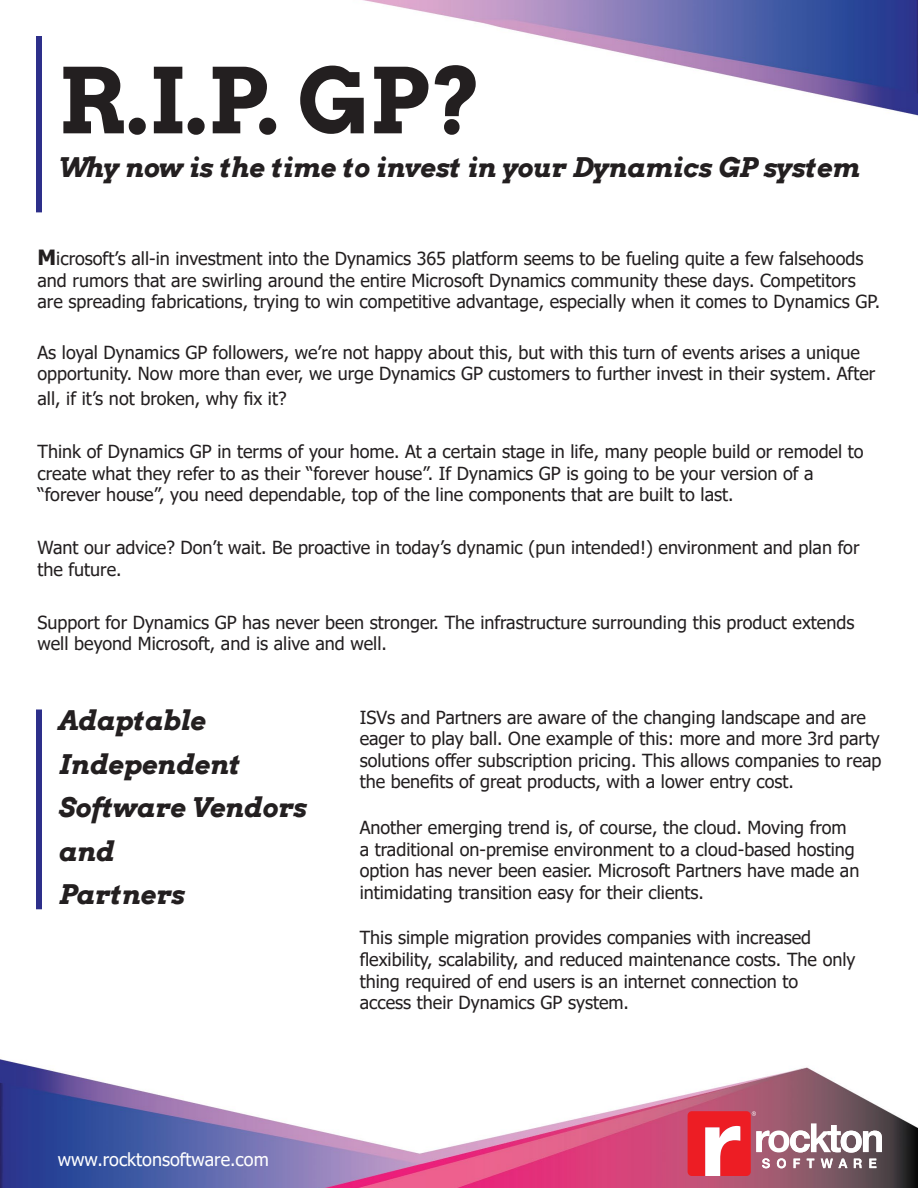
<style>
.page{position:relative;width:918px;height:1188px;background:#fff}
.page>*{position:absolute;margin:0;border:0;box-sizing:border-box;transform-origin:0 0}
.t1{font:700 90px "Arvo";color:#231f20}
.t2{font:italic 700 27px/43.5px "Arvo";color:#231f20}
.t3{font:18px/21.6px "Tahoma";color:#231f20}
.t4{font:18px "Tahoma";color:#fff}
.s1{font-weight:700;font-size:21px}
</style>
<div class="page">
<img style="left:362px;top:0;width:556px;height:116px">
<img style="left:0;top:1059px;width:918px;height:129px">
<div style="left:36px;top:36px;width:6px;height:176px;background:#2d2f8a"></div>
<div style="left:36px;top:710px;width:6px;height:199px;background:#2d2f8a"></div>
<svg style="left:688px;top:1111px;width:194px;height:65px"></svg>
<h1 class="t1" style="left:58px;top:44px;width:426px">R.I.P. GP?</h1>
<h2 class="t2" style="left:58px;top:145px;width:803px">Why now is the time to invest in your Dynamics GP system</h2>
<p class="t3" style="left:37px;top:249px;width:844px"><span class="s1">M</span>icrosoft’s all-in investment into the Dynamics 365 platform seems to be fueling quite a few falsehoods and rumors that are swirling around the entire Microsoft Dynamics community these days. Competitors are spreading fabrications, trying to win competitive advantage, especially when it comes to Dynamics GP.</p>
<p class="t3" style="left:37px;top:342px;width:839px">As loyal Dynamics GP followers, we’re not happy about this, but with this turn of events arises a unique opportunity. Now more than ever, we urge Dynamics GP customers to further invest in their system. After</p>
<p class="t3" style="left:37px;top:389px;width:251px">all, if it’s not broken, why fix it?</p>
<p class="t3" style="left:37px;top:442px;width:828px">Think of Dynamics GP in terms of your home. At a certain stage in life, many people build or remodel to create what they refer to as their “forever house”. If Dynamics GP is going to be your version of a “forever house”, you need dependable, top of the line components that are built to last.</p>
<p class="t3" style="left:37px;top:538px;width:823px">Want our advice? Don’t wait. Be proactive in today’s dynamic (pun intended!) environment and plan for the future.</p>
<p class="t3" style="left:37px;top:612px;width:818px">Support for Dynamics GP has never been stronger. The infrastructure surrounding this product extends well beyond Microsoft, and is alive and well.</p>
<h2 class="t2" style="left:58px;top:699px;width:249px">Adaptable<br>Independent<br>Software Vendors and<br>Partners</h2>
<p class="t3" style="left:360px;top:707px;width:523px">ISVs and Partners are aware of the changing landscape and are eager to play ball. One example of this: more and more 3rd party solutions offer subscription pricing. This allows companies to reap the benefits of great products, with a lower entry cost.</p>
<p class="t3" style="left:360px;top:818px;width:501px">Another emerging trend is, of course, the cloud. Moving from a traditional on-premise environment to a cloud-based hosting option has never been easier. Microsoft Partners have made an intimidating transition easy for their clients.</p>
<p class="t3" style="left:360px;top:928px;width:497px">This simple migration provides companies with increased flexibility, scalability, and reduced maintenance costs. The only thing required of end users is an internet connection to<br>access their Dynamics GP system.</p>
<p class="t4" style="left:58px;top:1147px;width:212px">www.rocktonsoftware.com</p>
</div>
